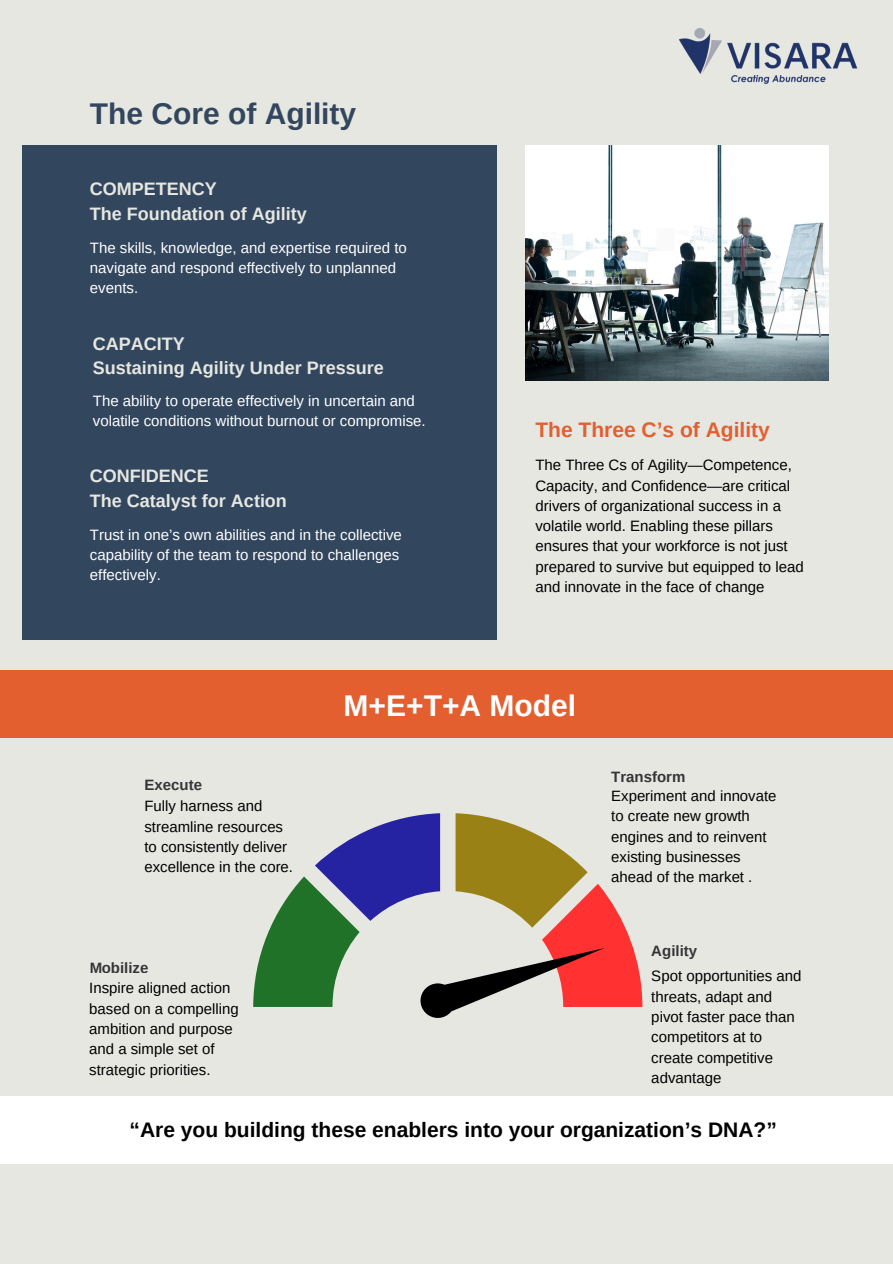
<style>
.page{position:relative;width:893px;height:1264px;background:#fff}
.page>*{position:absolute;margin:0;border:0;box-sizing:border-box;transform-origin:0 0}
.t1{font:700 30px "Arimo";color:#32465e}
.t2{font:700 30px "Arimo";color:#fff}
.t3{font:700 21px "Arimo";color:#000}
.t4{font:700 21px "Arimo";color:#e35f2f}
.t5{font:700 18px/24.8px "Arimo";color:#e6e7e1}
.t6{font:15px/20.2px "Arimo";color:#000}
.t7{font:15px/20.2px "Arimo";color:#fff}
.t8{font:700 15px "Arimo";color:#353537}
</style>
<div class="page">
<div style="left:0;top:0;width:892px;height:1263px;background:#e6e7e1"></div>
<svg style="left:253px;top:813px;width:389px;height:204px"></svg>
<div style="left:23px;top:145px;width:474px;height:494px;background:#32465e"></div>
<div style="left:0;top:671px;width:892px;height:66px;background:#e35f2f"></div>
<div style="left:0;top:1096px;width:892px;height:67px;background:#fff"></div>
<img style="left:525px;top:145px;width:303px;height:236px">
<img style="left:679px;top:28px;width:179px;height:56px">
<h1 class="t1" style="left:90px;top:97px;width:268px">The Core of Agility</h1>
<h3 class="t5" style="left:90px;top:175px;width:218px;line-height:25.8px">COMPETENCY<br>The Foundation of Agility</h3>
<p class="t7" style="left:90px;top:237px;width:318px">The skills, knowledge, and expertise required to navigate and respond effectively to unplanned events.</p>
<p class="t5" style="left:93px;top:331px;width:292px">CAPACITY<br>Sustaining Agility Under Pressure</p>
<h3 class="t7" style="left:93px;top:391px;width:334px">The ability to operate effectively in uncertain and volatile conditions without burnout or compromise.</h3>
<p class="t5" style="left:90px;top:463px;width:198px">CONFIDENCE<br>The Catalyst for Action</p>
<h2 class="t7" style="left:90px;top:524px;width:313px">Trust in one’s own abilities and in the collective capability of the team to respond to challenges effectively.</h2>
<p class="t4" style="left:535px;top:418px;width:236px">The Three C’s of Agility</p>
<h3 class="t6" style="left:535px;top:455px;width:270px">The Three Cs of Agility—Competence, Capacity, and Confidence—are critical drivers of organizational success in a volatile world. Enabling these pillars ensures that your workforce is not just prepared to survive but equipped to lead and innovate in the face of change</h3>
<h1 class="t8" style="left:144px;top:776px;width:59px">Execute</h1>
<h4 class="t6" style="left:144px;top:796px;width:150px">Fully harness and streamline resources to consistently deliver excellence in the core.</h4>
<p class="t8" style="left:89px;top:959px;width:61px">Mobilize</p>
<p class="t6" style="left:89px;top:978px;width:151px">Inspire aligned action based on a compelling ambition and purpose and a simple set of strategic priorities.</p>
<p class="t2" style="left:343px;top:689px;width:234px">M+E+T+A Model</p>
<h4 class="t8" style="left:611px;top:768px;width:76px">Transform</h4>
<p class="t6" style="left:611px;top:785px;width:167px">Experiment and innovate to create new growth engines and to reinvent existing businesses ahead of the market .</p>
<h4 class="t8" style="left:651px;top:942px;width:47px">Agility</h4>
<h4 class="t6" style="left:651px;top:966px;width:152px">Spot opportunities and threats, adapt and pivot faster pace than competitors at to create competitive advantage</h4>
<p class="t3" style="left:130px;top:1117px;width:648px">“Are you building these enablers into your organization’s DNA?”</p>
</div>
